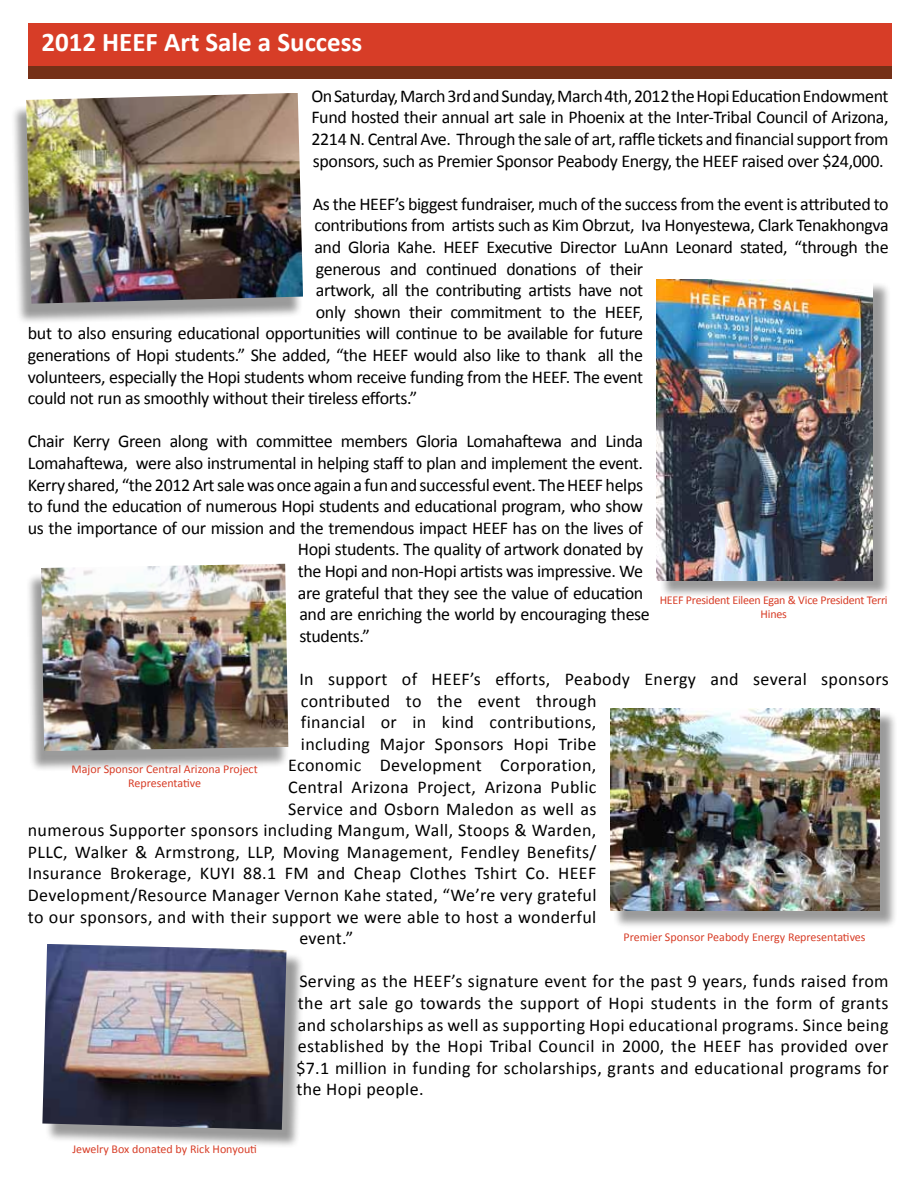
<style>
.page{position:relative;width:918px;height:1188px;background:#fff}
.page>*{position:absolute;margin:0;border:0;box-sizing:border-box;transform-origin:0 0}
.t1{font:700 27px "Calibri";color:#fff}
.t2{font:18px/21.6px "Calibri";letter-spacing:-.02em;color:#000;text-align:justify}
.t3{font:18px "Calibri";letter-spacing:.02em;color:#000}
.t4{font:12px/14.4px "Calibri";color:#d73d27;text-align:center}
.t5{font:12px/14.4px "Calibri";letter-spacing:-.02em;color:#d73d27;text-align:center}
</style>
<div class="page">
<div style="left:28px;top:40px;width:864px;height:39px;background:#753017"></div>
<div style="left:28px;top:23px;width:864px;height:43px;background:#d73d27"></div>
<div style="left:11px;top:98px;width:293px;height:226px;background:#000;opacity:.4"></div>
<img style="left:26px;top:93px;width:277px;height:211px">
<div style="left:659px;top:282px;width:232px;height:317px;background:#000;opacity:.4"></div>
<img style="left:657px;top:279px;width:216px;height:301px">
<div style="left:612px;top:711px;width:286px;height:218px;background:#000;opacity:.4"></div>
<img style="left:610px;top:708px;width:269px;height:202px">
<div style="left:26px;top:569px;width:263px;height:203px;background:#000;opacity:.4"></div>
<img style="left:41px;top:564px;width:247px;height:187px">
<div style="left:45px;top:946px;width:260px;height:202px;background:#000;opacity:.4"></div>
<img style="left:42px;top:944px;width:245px;height:186px">
<p class="t1" style="left:41px;top:25px;width:323px">2012 HEEF Art Sale a Success</p>
<p class="t2" style="left:311px;top:85px;width:579px">On Saturday, March 3rd and Sunday, March 4th, 2012 the Hopi Education Endowment Fund hosted their annual art sale in Phoenix at the Inter-Tribal Council of Arizona, 2214 N. Central Ave. Through the sale of art, raffle tickets and financial support from sponsors, such as Premier Sponsor Peabody Energy, the HEEF raised over $24,000.</p>
<p class="t2" style="left:313px;top:193px;width:577px">As the HEEF’s biggest fundraiser, much of the success from the event is attributed to</p>
<p class="t2" style="left:314px;top:215px;width:576px">contributions from artists such as Kim Obrzut, Iva Honyestewa, Clark Tenakhongva</p>
<p class="t2" style="left:314px;top:236px;width:576px">and Gloria Kahe. HEEF Executive Director LuAnn Leonard stated, “through the</p>
<p class="t2" style="left:316px;top:258px;width:329px">generous and continued donations of their</p>
<p class="t2" style="left:316px;top:279px;width:329px">artwork, all the contributing artists have not</p>
<p class="t2" style="left:316px;top:301px;width:329px">only shown their commitment to the HEEF,</p>
<p class="t2" style="left:28px;top:323px;width:617px">but to also ensuring educational opportunities will continue to be available for future</p>
<p class="t2" style="left:28px;top:344px;width:617px">generations of Hopi students.” She added, “the HEEF would also like to thank all the</p>
<p class="t2" style="left:28px;top:366px;width:617px">volunteers, especially the Hopi students whom receive funding from the HEEF. The event</p>
<p class="t2" style="left:28px;top:387px;width:391px">could not run as smoothly without their tireless efforts.”</p>
<p class="t2" style="left:28px;top:431px;width:617px">Chair Kerry Green along with committee members Gloria Lomahaftewa and Linda</p>
<p class="t2" style="left:28px;top:452px;width:617px">Lomahaftewa, were also instrumental in helping staff to plan and implement the event.</p>
<p class="t2" style="left:28px;top:474px;width:617px">Kerry shared, “the 2012 Art sale was once again a fun and successful event. The HEEF helps</p>
<p class="t2" style="left:28px;top:495px;width:617px">to fund the education of numerous Hopi students and educational program, who show</p>
<p class="t2" style="left:28px;top:517px;width:617px">us the importance of our mission and the tremendous impact HEEF has on the lives of</p>
<p class="t2" style="left:298px;top:539px;width:347px">Hopi students. The quality of artwork donated by</p>
<p class="t2" style="left:298px;top:560px;width:347px">the Hopi and non-Hopi artists was impressive. We</p>
<p class="t2" style="left:298px;top:582px;width:347px">are grateful that they see the value of education</p>
<p class="t2" style="left:299px;top:603px;width:352px">and are enriching the world by encouraging these</p>
<p class="t2" style="left:299px;top:625px;width:72px">students.”</p>
<p class="t3" style="left:299px;top:668px;width:591px">In support of HEEF’s efforts, Peabody Energy and several sponsors</p>
<p class="t3" style="left:301px;top:689px;width:297px">contributed to the event through</p>
<p class="t3" style="left:301px;top:711px;width:297px">financial or in kind contributions,</p>
<p class="t3" style="left:301px;top:732px;width:297px">including Major Sponsors Hopi Tribe</p>
<p class="t3" style="left:288px;top:754px;width:310px">Economic Development Corporation,</p>
<p class="t3" style="left:288px;top:776px;width:310px">Central Arizona Project, Arizona Public</p>
<p class="t3" style="left:288px;top:797px;width:310px">Service and Osborn Maledon as well as</p>
<p class="t3" style="left:28px;top:819px;width:570px">numerous Supporter sponsors including Mangum, Wall, Stoops &amp; Warden,</p>
<p class="t3" style="left:28px;top:840px;width:570px">PLLC, Walker &amp; Armstrong, LLP, Moving Management, Fendley Benefits/</p>
<p class="t3" style="left:28px;top:862px;width:570px">Insurance Brokerage, KUYI 88.1 FM and Cheap Clothes Tshirt Co. HEEF</p>
<p class="t3" style="left:28px;top:884px;width:570px">Development/Resource Manager Vernon Kahe stated, “We’re very grateful</p>
<p class="t3" style="left:28px;top:905px;width:570px">to our sponsors, and with their support we were able to host a wonderful</p>
<p class="t2" style="left:299px;top:927px;width:55px">event.”</p>
<p class="t2" style="left:296px;top:971px;width:594px">Serving as the HEEF’s signature event for the past 9 years, funds raised from the art sale go towards the support of Hopi students in the form of grants and scholarships as well as supporting Hopi educational programs. Since being established by the Hopi Tribal Council in 2000, the HEEF has provided over $7.1 million in funding for scholarships, grants and educational programs for the Hopi people.</p>
<p class="t5" style="left:660px;top:593px;width:229px">HEEF President Eileen Egan &amp; Vice President Terri<br>Hines</p>
<p class="t4" style="left:72px;top:761px;width:188px">Major Sponsor Central Arizona Project<br>Representative</p>
<p class="t4" style="left:624px;top:930px;width:244px">Premier Sponsor Peabody Energy Representatives</p>
<p class="t4" style="left:72px;top:1142px;width:186px">Jewelry Box donated by Rick Honyouti</p>
</div>
